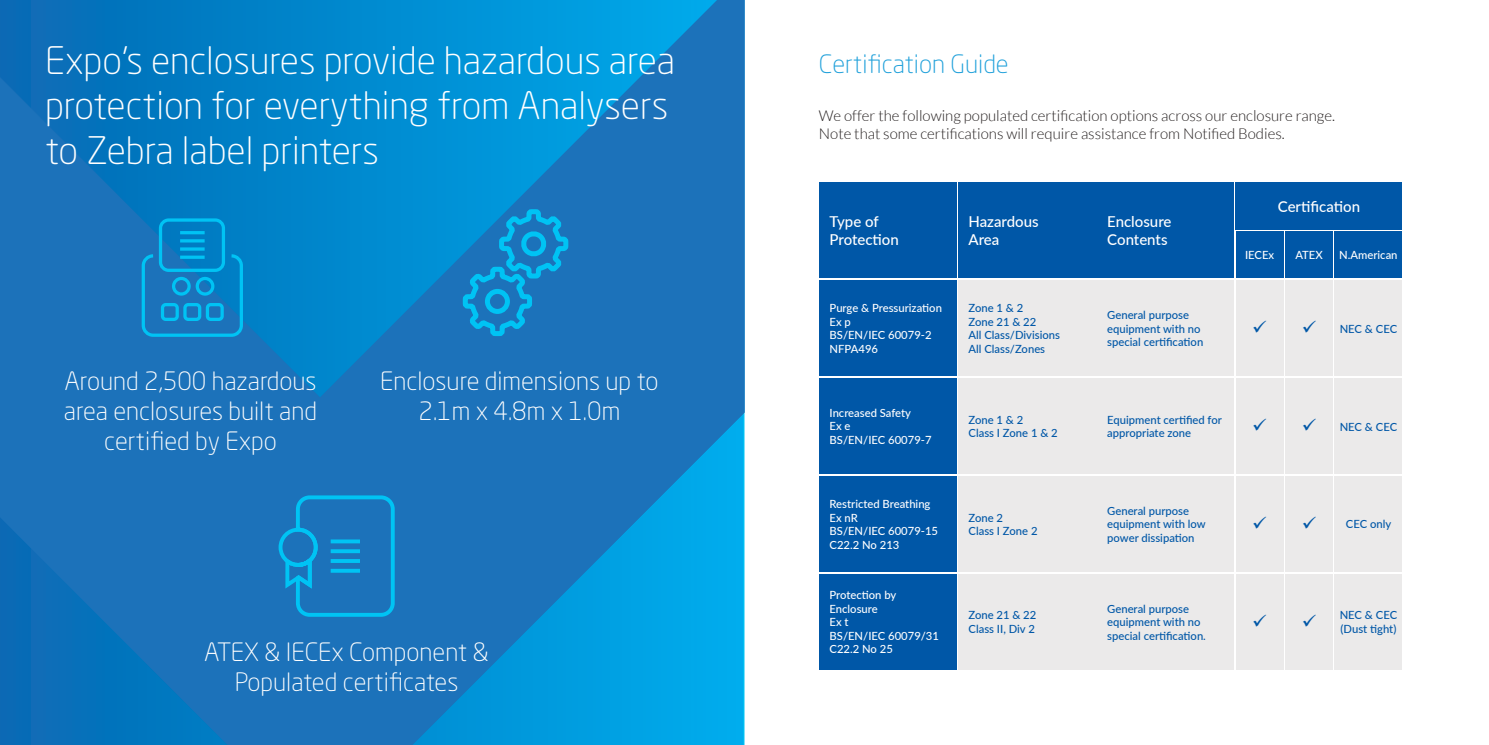
<style>
.page{position:relative;width:1489px;height:745px;background:#fff}
.page>*{position:absolute;margin:0;border:0;box-sizing:border-box;transform-origin:0 0}
.t1{font:300 37.5px/45px "Neo Sans W1 G";color:#fff}
.t2{font:300 25px/30px "Neo Sans W1 G";color:#fff;text-align:center}
.t3{font:300 25px "Neo Sans W1 G";color:#1fa0da}
.t4{font:300 15px/18px "Lato";color:#241f1f}
.t5{font:500 15px/18px "Lato";color:#fff}
.t6{font:500 11.25px/13.5px "Lato";color:#0057a7}
.t7{font:500 11.25px/13.5px "Lato";color:#fff}
</style>
<div class="page">
<svg style="left:0;top:0;width:744px;height:744px;fill:#1c72ba"></svg>
<div style="left:206px;top:303px;width:18px;height:18px;border:3px solid #00c3f4;border-radius:3px"></div>
<div style="left:161px;top:303px;width:18px;height:18px;border:3px solid #00c3f4;border-radius:3px"></div>
<div style="left:183px;top:303px;width:18px;height:18px;border:3px solid #00c3f4;border-radius:3px"></div>
<div style="left:142px;top:254px;width:101px;height:82px;border:3px solid #00c3f4;border-radius:10px"></div>
<svg style="left:159px;top:218px;width:66px;height:77px"></svg>
<svg style="left:276px;top:493px;width:120px;height:125px"></svg>
<svg style="left:330px;top:539px;width:30px;height:4px"></svg>
<svg style="left:330px;top:549px;width:30px;height:4px"></svg>
<svg style="left:330px;top:558px;width:30px;height:4px"></svg>
<svg style="left:330px;top:568px;width:30px;height:4px"></svg>
<svg style="left:460px;top:206px;width:111px;height:132px"></svg>
<div style="left:819px;top:182px;width:137px;height:96px;background:#0057a7"></div>
<div style="left:819px;top:280px;width:137px;height:96px;background:#0057a7"></div>
<div style="left:957px;top:280px;width:138px;height:96px;background:#ebeaea"></div>
<div style="left:1096px;top:280px;width:137px;height:96px;background:#ebeaea"></div>
<div style="left:1235px;top:280px;width:48px;height:96px;background:#ebeaea"></div>
<div style="left:1235px;top:378px;width:48px;height:96px;background:#ebeaea"></div>
<div style="left:1235px;top:475px;width:48px;height:96px;background:#ebeaea"></div>
<div style="left:1235px;top:573px;width:48px;height:96px;background:#ebeaea"></div>
<div style="left:1285px;top:280px;width:47px;height:96px;background:#ebeaea"></div>
<div style="left:1285px;top:378px;width:47px;height:96px;background:#ebeaea"></div>
<div style="left:1285px;top:475px;width:47px;height:96px;background:#ebeaea"></div>
<div style="left:1285px;top:573px;width:47px;height:96px;background:#ebeaea"></div>
<div style="left:1334px;top:280px;width:67px;height:96px;background:#ebeaea"></div>
<div style="left:1334px;top:378px;width:67px;height:96px;background:#ebeaea"></div>
<div style="left:1334px;top:475px;width:67px;height:96px;background:#ebeaea"></div>
<div style="left:1334px;top:573px;width:67px;height:96px;background:#ebeaea"></div>
<div style="left:819px;top:378px;width:137px;height:95px;background:#0057a7"></div>
<div style="left:957px;top:378px;width:138px;height:95px;background:#ebeaea"></div>
<div style="left:1096px;top:378px;width:137px;height:95px;background:#ebeaea"></div>
<div style="left:819px;top:475px;width:137px;height:96px;background:#0057a7"></div>
<div style="left:957px;top:475px;width:138px;height:96px;background:#ebeaea"></div>
<div style="left:1096px;top:475px;width:137px;height:96px;background:#ebeaea"></div>
<div style="left:819px;top:573px;width:137px;height:96px;background:#0057a7"></div>
<div style="left:957px;top:573px;width:138px;height:96px;background:#ebeaea"></div>
<div style="left:1096px;top:573px;width:137px;height:96px;background:#ebeaea"></div>
<div style="left:957px;top:182px;width:138px;height:96px;background:#0057a7"></div>
<div style="left:1096px;top:182px;width:137px;height:96px;background:#0057a7"></div>
<div style="left:1235px;top:182px;width:166px;height:48px;background:#0057a7"></div>
<div style="left:1235px;top:231px;width:48px;height:47px;background:#0057a7"></div>
<div style="left:1285px;top:231px;width:47px;height:47px;background:#0057a7"></div>
<div style="left:1334px;top:231px;width:67px;height:47px;background:#0057a7"></div>
<h1 class="t1" style="left:45px;top:37px;width:631px">Expo’s enclosures provide hazardous area protection for everything from Analysers to Zebra label printers</h1>
<h2 class="t3" style="left:819px;top:48px;width:191px">Certification Guide</h2>
<h3 class="t4" style="left:819px;top:107px;width:517px">We offer the following populated certification options across our enclosure range.<br>Note that some certifications will require assistance from Notified Bodies.</h3>
<h2 class="t2" style="left:64px;top:365px;width:255px">Around 2,500 hazardous area enclosures built and certified by Expo</h2>
<h2 class="t2" style="left:380px;top:365px;width:280px">Enclosure dimensions up to<br>2.1m x 4.8m x 1.0m</h2>
<h2 class="t2" style="left:204px;top:636px;width:286px">ATEX &amp; IECEx Component &amp;<br>Populated certificates</h2>
<h3 class="t5" style="left:829px;top:212px;width:71px">Type of<br>Protection</h3>
<h3 class="t5" style="left:968px;top:212px;width:72px">Hazardous<br>Area</h3>
<h3 class="t5" style="left:1107px;top:212px;width:66px">Enclosure<br>Contents</h3>
<p class="t7" style="left:829px;top:301px;width:114px">Purge &amp; Pressurization<br>Ex p<br>BS/EN/IEC 60079-2<br>NFPA496</p>
<p class="t6" style="left:968px;top:301px;width:93px">Zone 1 &amp; 2<br>Zone 21 &amp; 22<br>All Class/Divisions<br>All Class/Zones</p>
<p class="t6" style="left:1107px;top:307px;width:97px">General purpose equipment with no special certification</p>
<p class="t7" style="left:829px;top:405px;width:103px">Increased Safety<br>Ex e<br>BS/EN/IEC 60079-7</p>
<p class="t6" style="left:968px;top:412px;width:91px">Zone 1 &amp; 2<br>Class I Zone 1 &amp; 2</p>
<p class="t6" style="left:1107px;top:412px;width:116px">Equipment certified for appropriate zone</p>
<p class="t7" style="left:829px;top:496px;width:110px">Restricted Breathing<br>Ex nR<br>BS/EN/IEC 60079-15<br>C22.2 No 213</p>
<p class="t7" style="left:829px;top:587px;width:111px">Protection by<br>Enclosure<br>Ex t<br>BS/EN/IEC 60079/31<br>C22.2 No 25</p>
<p class="t6" style="left:968px;top:510px;width:70px">Zone 2<br>Class I Zone 2</p>
<p class="t6" style="left:1107px;top:503px;width:100px">General purpose equipment with low power dissipation</p>
<p class="t6" style="left:968px;top:607px;width:69px">Zone 21 &amp; 22<br>Class II, Div 2</p>
<p class="t6" style="left:1107px;top:601px;width:100px">General purpose equipment with no special certification.</p>
<h3 class="t5" style="left:1277px;top:197px;width:84px">Certification</h3>
<p class="t7" style="left:1244px;top:248px;width:31px">IECEx</p>
<p class="t7" style="left:1295px;top:248px;width:29px">ATEX</p>
<p class="t7" style="left:1339px;top:248px;width:60px">N.American</p>
<p class="t6" style="left:1339px;top:321px;width:59px">NEC &amp; CEC</p>
<p class="t6" style="left:1339px;top:419px;width:59px">NEC &amp; CEC</p>
<p class="t6" style="left:1345px;top:516px;width:47px">CEC only</p>
<p class="t6" style="left:1339px;top:607px;width:59px">NEC &amp; CEC (Dust tight)</p>
</div>
